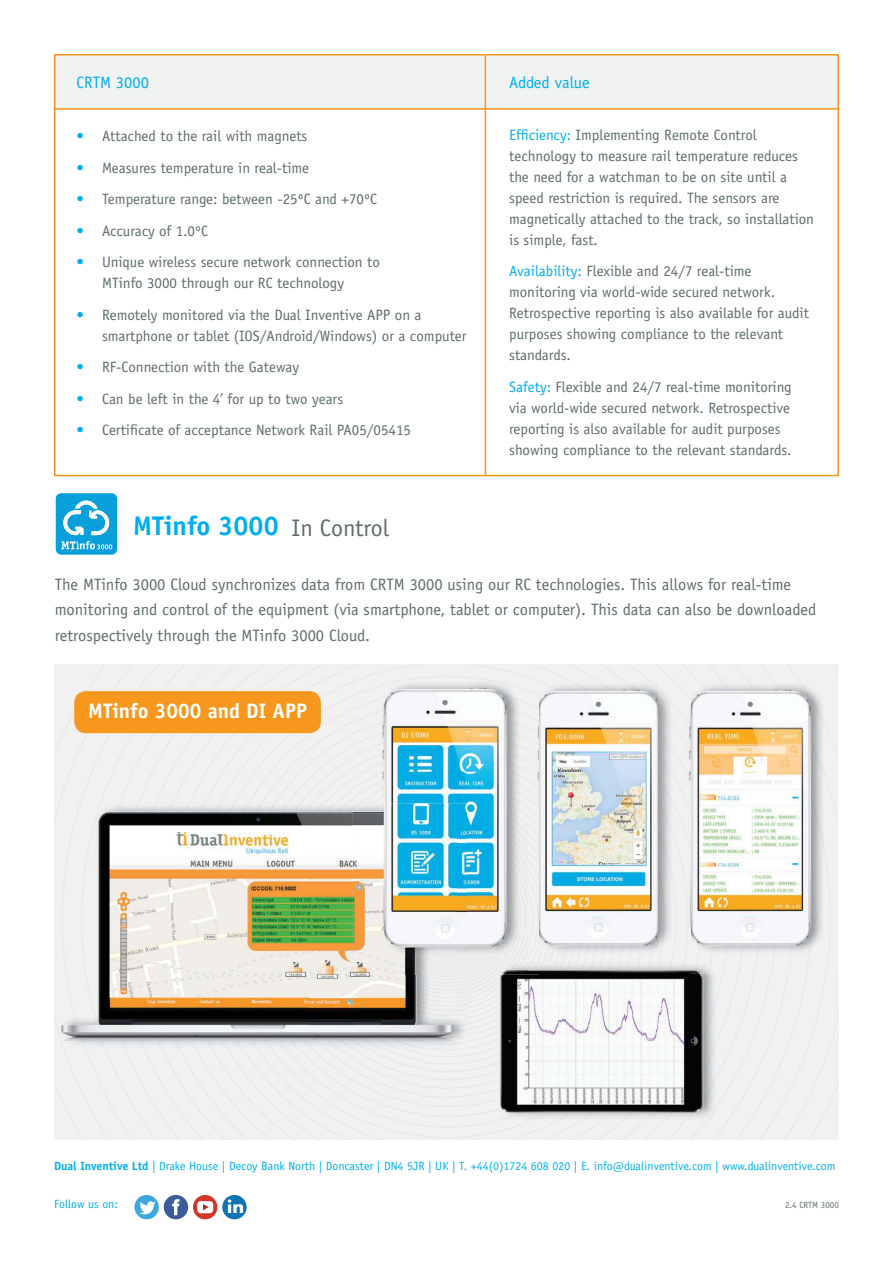
<style>
.page{position:relative;width:893px;height:1263px;background:#fff}
.page>*{position:absolute;margin:0;border:0;box-sizing:border-box;transform-origin:0 0}
.t1{font:700 27px "Officina Sans";color:#00aeef}
.t2{font:700 21px "Officina Sans";color:#fff}
.t3{font:16.5px/25.5px "Officina Sans";color:#5e6e66}
.t4{font:16.5px "Officina Sans";color:#00aeef}
.t5{font:15px/21px "Officina Sans";color:#5e6e66}
.t6{font:11.85px "Officina Sans";color:#00aeef}
.t7{font:9px "Officina Sans";color:#5e6e66}
.s1{color:#00aeef}
.s2{font-weight:400;font-size:24px;color:#5e6e66}
.s3{font-weight:700}
</style>
<div class="page">
<div style="left:54px;top:54px;width:785px;height:56px;background:#f1f2f2"></div>
<div style="left:54px;top:54px;width:785px;height:422px;border:2px solid #f8971d"></div>
<hr style="left:54px;top:108px;width:785px;height:2px;background:#f8971d">
<hr style="left:485px;top:55px;width:1px;height:421px;background:#f8971d">
<div style="left:134px;top:1195px;width:25px;height:24px;background:#3da8df;border-radius:50%"></div>
<svg style="left:140px;top:1201px;width:16px;height:13px"></svg>
<div style="left:164px;top:1195px;width:24px;height:24px;background:#3b5b9b;border-radius:50%"></div>
<svg style="left:172px;top:1199px;width:8px;height:16px"></svg>
<div style="left:222px;top:1195px;width:25px;height:24px;background:#0d75b3;border-radius:50%"></div>
<svg style="left:228px;top:1199px;width:15px;height:14px"></svg>
<div style="left:193px;top:1195px;width:24px;height:24px;background:#d13727;border-radius:50%"></div>
<div style="left:197px;top:1201px;width:16px;height:12px;background:#fff;border-radius:4px"></div>
<svg style="left:203px;top:1204px;width:6px;height:6px"></svg>
<div style="left:56px;top:493px;width:61px;height:62px;background:#099fda;border-radius:5px"></div>
<svg style="left:61px;top:501px;width:51px;height:48px"></svg>
<div style="left:54px;top:664px;width:313px;height:158px;background:#f1f1f2"></div>
<div style="left:54px;top:822px;width:52px;height:318px;background:#f1f1f2"></div>
<div style="left:682px;top:973px;width:156px;height:167px;background:#f1f1f2"></div>
<div style="left:106px;top:1049px;width:314px;height:91px;background:#f1f1f2"></div>
<div style="left:524px;top:1120px;width:158px;height:20px;background:#f1f1f2"></div>
<img style="left:498px;top:973px;width:218px;height:147px">
<img style="left:501px;top:973px;width:202px;height:143px">
<img style="left:60px;top:803px;width:407px;height:246px">
<img style="left:59px;top:807px;width:298px;height:234px">
<img style="left:357px;top:974px;width:99px;height:67px">
<div style="left:789px;top:726px;width:49px;height:247px;background:#f1f1f1"></div>
<img style="left:690px;top:962px;width:26px;height:11px">
<img style="left:690px;top:967px;width:13px;height:6px">
<img style="left:690px;top:682px;width:135px;height:273px">
<img style="left:538px;top:955px;width:121px;height:18px">
<img style="left:659px;top:677px;width:31px;height:296px">
<img style="left:538px;top:682px;width:136px;height:273px">
<div style="left:353px;top:678px;width:175px;height:49px;background:#f1f1f1"></div>
<div style="left:353px;top:727px;width:28px;height:80px;background:#f0f0f0"></div>
<div style="left:484px;top:727px;width:44px;height:247px;background:#efefef"></div>
<img style="left:405px;top:955px;width:79px;height:19px">
<img style="left:498px;top:962px;width:30px;height:12px">
<img style="left:501px;top:967px;width:37px;height:7px">
<img style="left:353px;top:807px;width:52px;height:167px">
<div style="left:528px;top:678px;width:10px;height:284px;background:#f1f1f2"></div>
<svg style="left:528px;top:962px;width:10px;height:11px"></svg>
<img style="left:381px;top:680px;width:140px;height:138px">
<img style="left:467px;top:818px;width:54px;height:137px">
<img style="left:381px;top:803px;width:86px;height:152px">
<img style="left:381px;top:807px;width:75px;height:148px">
<div style="left:74px;top:691px;width:247px;height:42px;background:#f8971d;border-radius:12px"></div>
<p class="t4" style="left:77px;top:75px;width:74px">CRTM 3000</p>
<p class="t4" style="left:509px;top:76px;width:82px">Added value</p>
<p class="t5" style="left:77px;top:127px;width:232px"><span class="s1">•</span> Attached to the rail with magnets</p>
<p class="t5" style="left:77px;top:158px;width:234px"><span class="s1">•</span> Measures temperature in real-time</p>
<p class="t5" style="left:77px;top:190px;width:302px"><span class="s1">•</span> Temperature range: between -25ºC and +70ºC</p>
<p class="t5" style="left:77px;top:221px;width:133px"><span class="s1">•</span> Accuracy of 1.0ºC</p>
<p class="t5" style="left:102px;top:253px;width:279px;text-indent:-26px"><span class="s1">•</span> Unique wireless secure network connection to<br>MTinfo 3000 through our RC technology</p>
<p class="t5" style="left:102px;top:305px;width:366px;text-indent:-26px"><span class="s1">•</span> Remotely monitored via the Dual Inventive APP on a smartphone or tablet (IOS/Android/Windows) or a computer</p>
<p class="t5" style="left:77px;top:358px;width:224px"><span class="s1">•</span> RF-Connection with the Gateway</p>
<p class="t5" style="left:77px;top:389px;width:268px"><span class="s1">•</span> Can be left in the 4’ for up to two years</p>
<p class="t5" style="left:77px;top:421px;width:336px"><span class="s1">•</span> Certificate of acceptance Network Rail PA05/05415</p>
<h1 class="t1" style="left:133px;top:510px;width:257px">MTinfo 3000 <span class="s2">In Control</span></h1>
<p class="t5" style="left:509px;top:126px;width:306px"><span class="s1">Efficiency:</span> Implementing Remote Control technology to measure rail temperature reduces the need for a watchman to be on site until a speed restriction is required. The sensors are magnetically attached to the track, so installation is simple, fast.</p>
<p class="t5" style="left:509px;top:262px;width:301px"><span class="s1">Availability:</span> Flexible and 24/7 real-time monitoring via world-wide secured network.<br>Retrospective reporting is also available for audit purposes showing compliance to the relevant standards.</p>
<p class="t5" style="left:509px;top:378px;width:284px"><span class="s1">Safety:</span> Flexible and 24/7 real-time monitoring via world-wide secured network. Retrospective reporting is also available for audit purposes showing compliance to the relevant standards.</p>
<p class="t3" style="left:55px;top:573px;width:763px">The MTinfo 3000 Cloud synchronizes data from CRTM 3000 using our RC technologies. This allows for real-time monitoring and control of the equipment (via smartphone, tablet or computer). This data can also be downloaded retrospectively through the MTinfo 3000 Cloud.</p>
<h2 class="t2" style="left:88px;top:698px;width:220px">MTinfo 3000 and DI APP</h2>
<p class="t6" style="left:54px;top:1161px;width:783px"><span class="s3">Dual Inventive Ltd</span> | Drake House | Decoy Bank North | Doncaster | DN4 5JR | UK | T. +44(0)1724 608 020 | E. info@dualinventive.com | www.dualinventive.com</p>
<p class="t7" style="left:785px;top:1201px;width:55px">2.4 CRTM 3000</p>
<p class="t6" style="left:54px;top:1199px;width:66px">Follow us on:</p>
</div>
